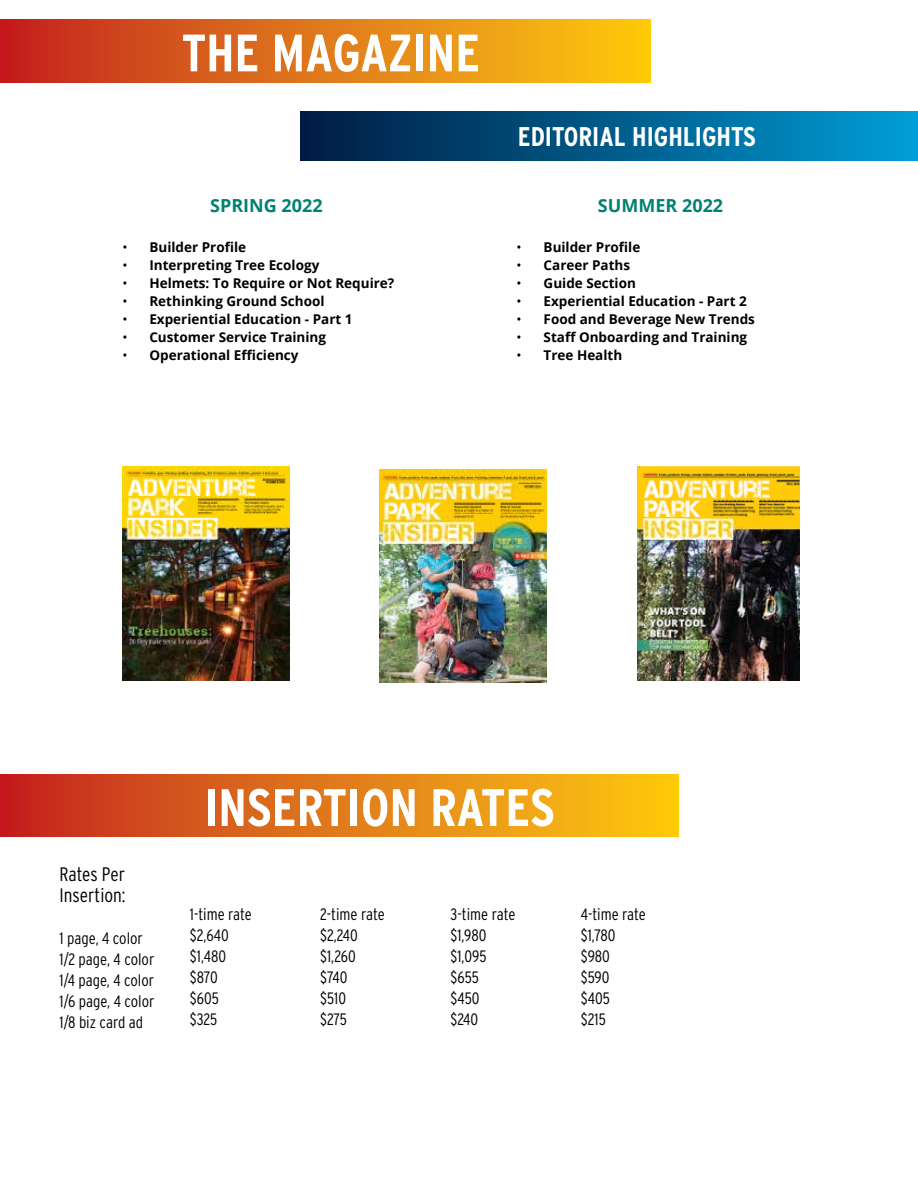
<style>
.page{position:relative;width:918px;height:1188px;background:#fff}
.page>*{position:absolute;margin:0;border:0;box-sizing:border-box;transform-origin:0 0}
.t1{font:700 52.5px "Interstate Condensed";color:#fff}
.t2{font:700 27px "Interstate Condensed";color:#fff}
.t3{font:300 19.5px/21px "Interstate Condensed";color:#000}
.t4{font:700 18px "Open Sans";color:#008271}
.t5{font:300 16.5px/21px "Interstate Condensed";color:#000}
.t6{font:700 13.5px "Open Sans";color:#000}
.s1{font-weight:400}
</style>
<div class="page">
<div style="left:0;top:20px;width:651px;height:62px;background:linear-gradient(to right,#c32421,#fecd11)"></div>
<div style="left:301px;top:111px;width:617px;height:49px;background:linear-gradient(to right,#001a41,#009ed6)"></div>
<div style="left:0;top:775px;width:679px;height:62px;background:linear-gradient(to right,#c32421,#fecd11)"></div>
<img style="left:122px;top:467px;width:167px;height:213px">
<img style="left:379px;top:469px;width:167px;height:214px">
<img style="left:637px;top:467px;width:162px;height:213px">
<h1 class="t1" style="left:182px;top:24px;width:300px">THE MAGAZINE</h1>
<h3 class="t4" style="left:210px;top:192px;width:114px">SPRING 2022</h3>
<p class="t6" style="left:122px;top:238px;width:125px"><span class="s1">•</span> Builder Profile</p>
<p class="t6" style="left:122px;top:256px;width:198px"><span class="s1">•</span> Interpreting Tree Ecology</p>
<p class="t6" style="left:122px;top:274px;width:273px"><span class="s1">•</span> Helmets: To Require or Not Require?</p>
<p class="t6" style="left:122px;top:292px;width:204px"><span class="s1">•</span> Rethinking Ground School</p>
<p class="t6" style="left:122px;top:310px;width:232px"><span class="s1">•</span> Experiential Education - Part 1</p>
<p class="t6" style="left:122px;top:328px;width:205px"><span class="s1">•</span> Customer Service Training</p>
<p class="t6" style="left:122px;top:346px;width:178px"><span class="s1">•</span> Operational Efficiency</p>
<h2 class="t2" style="left:518px;top:122px;width:240px">EDITORIAL HIGHLIGHTS</h2>
<h3 class="t4" style="left:598px;top:192px;width:127px">SUMMER 2022</h3>
<p class="t6" style="left:517px;top:238px;width:125px"><span class="s1">•</span> Builder Profile</p>
<p class="t6" style="left:517px;top:256px;width:115px"><span class="s1">•</span> Career Paths</p>
<p class="t6" style="left:517px;top:274px;width:121px"><span class="s1">•</span> Guide Section</p>
<p class="t6" style="left:517px;top:292px;width:232px"><span class="s1">•</span> Experiential Education - Part 2</p>
<p class="t6" style="left:517px;top:310px;width:240px"><span class="s1">•</span> Food and Beverage New Trends</p>
<p class="t6" style="left:517px;top:328px;width:232px"><span class="s1">•</span> Staff Onboarding and Training</p>
<p class="t6" style="left:517px;top:346px;width:107px"><span class="s1">•</span> Tree Health</p>
<h3 class="t3" style="left:60px;top:863px;width:67px">Rates Per<br>Insertion:</h3>
<p class="t5" style="left:60px;top:927px;width:96px">1 page, 4 color<br>1/2 page, 4 color<br>1/4 page, 4 color<br>1/6 page, 4 color<br>1/8 biz card ad</p>
<h1 class="t1" style="left:204px;top:778px;width:352px">INSERTION RATES</h1>
<p class="t5" style="left:190px;top:904px;width:64px">1-time rate $2,640 $1,480 $870<br>$605<br>$325</p>
<p class="t5" style="left:320px;top:904px;width:66px">2-time rate $2,240 $1,260 $740<br>$510<br>$275</p>
<p class="t5" style="left:451px;top:904px;width:66px">3-time rate $1,980 $1,095 $655<br>$450<br>$240</p>
<p class="t5" style="left:581px;top:904px;width:67px">4-time rate $1,780 $980<br>$590<br>$405<br>$215</p>
</div>
